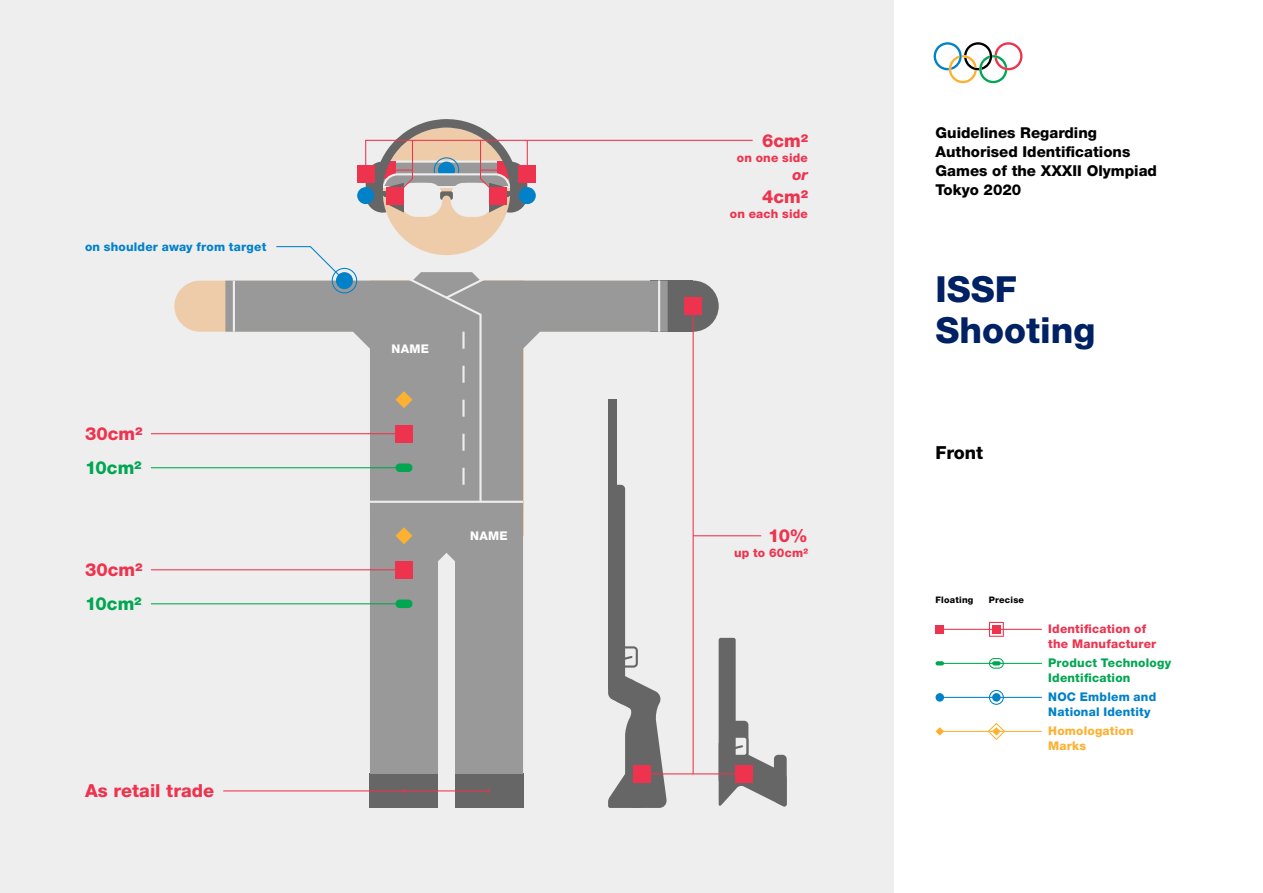
<style>
.page{position:relative;width:1263px;height:893px;background:#fff}
.page>*{position:absolute;margin:0;border:0;box-sizing:border-box;transform-origin:0 0}
.t1{font:800 36px/40.5px "Helvetica Neue LT Std";color:#002163}
.t2{font:800 18px "Helvetica Neue LT Std";letter-spacing:.005em;color:#ee334e}
.t3{font:800 18px "Helvetica Neue LT Std";letter-spacing:.005em;color:#00a651}
.Subtitle{font:800 18px "Helvetica Neue LT Std";color:#000}
.t4{font:800 15px/18.8px "Helvetica Neue LT Std";color:#000}
.t5{font:italic 800 15px "Helvetica Neue LT Std";color:#ee334e}
.t6{font:800 12px/15px "Helvetica Neue LT Std";letter-spacing:.02em;color:#ee334e}
.t7{font:800 12px/15px "Helvetica Neue LT Std";letter-spacing:.015em;color:#0081c8}
.t8{font:800 12px/15px "Helvetica Neue LT Std";letter-spacing:.02em;color:#00a651}
.t9{font:800 12px/15px "Helvetica Neue LT Std";letter-spacing:.015em;color:#fcb131}
.t10{font:800 12px "Helvetica Neue LT Std";letter-spacing:.025em;color:#fff}
.t11{font:800 9px "Helvetica Neue LT Std";letter-spacing:.025em;color:#000}
</style>
<div class="page">
<div style="left:0;top:0;width:893px;height:893px;background:#eee"></div>
<svg style="left:934px;top:42px;width:88px;height:41px"></svg>
<div style="left:727px;top:721px;width:21px;height:42px;background:#666;border-radius:4px"></div>
<svg style="left:719px;top:736px;width:68px;height:71px"></svg>
<div style="left:719px;top:638px;width:17px;height:144px;background:#666;border-radius:2px"></div>
<svg style="left:608px;top:510px;width:59px;height:298px"></svg>
<div style="left:383px;top:128px;width:127px;height:127px;background:#eca;border-radius:50%"></div>
<div style="left:174px;top:281px;width:545px;height:51px;background:#eca;border-radius:26px"></div>
<div style="left:370px;top:774px;width:68px;height:34px;background:#666"></div>
<div style="left:455px;top:774px;width:68px;height:34px;background:#666"></div>
<div style="left:651px;top:281px;width:42px;height:51px;background:#666"></div>
<div style="left:668px;top:281px;width:51px;height:51px;background:#666;border-radius:50%"></div>
<div style="left:685px;top:298px;width:17px;height:17px;background:#ee334e"></div>
<hr style="left:693px;top:306px;width:1px;height:468px;background:#ee334e">
<svg style="left:225px;top:272px;width:443px;height:238px"></svg>
<hr style="left:658px;top:281px;width:2px;height:51px;background:#eee">
<hr style="left:233px;top:281px;width:2px;height:51px;background:#eee">
<hr style="left:151px;top:467px;width:253px;height:1px;background:#00a651">
<hr style="left:151px;top:433px;width:253px;height:1px;background:#ee334e">
<hr style="left:151px;top:569px;width:253px;height:1px;background:#ee334e">
<hr style="left:151px;top:603px;width:253px;height:1px;background:#00a651">
<svg style="left:370px;top:276px;width:153px;height:498px;background:#9f9e9d"></svg>
<div style="left:634px;top:765px;width:17px;height:17px;background:#ee334e"></div>
<div style="left:736px;top:765px;width:17px;height:17px;background:#ee334e"></div>
<hr style="left:642px;top:773px;width:102px;height:1px;background:#ee334e">
<hr style="left:693px;top:535px;width:68px;height:1px;background:#ee334e">
<svg style="left:275px;top:246px;width:82px;height:47px"></svg>
<div style="left:451px;top:183px;width:42px;height:34px;background:#eee;border-radius:17px"></div>
<div style="left:400px;top:183px;width:42px;height:34px;background:#eee;border-radius:17px"></div>
<div style="left:357px;top:187px;width:17px;height:17px;background:#0081c8;border-radius:50%"></div>
<div style="left:357px;top:166px;width:17px;height:17px;background:#ee334e"></div>
<hr style="left:223px;top:790px;width:266px;height:1px;background:#ee334e">
<svg style="left:365px;top:119px;width:388px;height:94px"></svg>
<hr style="left:940px;top:629px;width:102px;height:1px;background:#ee334e">
<div style="left:935px;top:625px;width:9px;height:9px;background:#ee334e"></div>
<svg style="left:989px;top:622px;width:15px;height:15px"></svg>
<div style="left:992px;top:625px;width:9px;height:9px;background:#ee334e"></div>
<hr style="left:940px;top:663px;width:102px;height:1px;background:#00a651">
<svg style="left:935px;top:661px;width:9px;height:4px"></svg>
<svg style="left:989px;top:658px;width:15px;height:11px"></svg>
<hr style="left:940px;top:697px;width:102px;height:1px;background:#0081c8">
<div style="left:935px;top:693px;width:9px;height:9px;background:#0081c8;border-radius:50%"></div>
<svg style="left:989px;top:690px;width:15px;height:15px"></svg>
<div style="left:992px;top:693px;width:9px;height:9px;background:#0081c8;border-radius:50%"></div>
<hr style="left:940px;top:731px;width:102px;height:1px;background:#fcb131">
<svg style="left:935px;top:727px;width:9px;height:9px"></svg>
<svg style="left:988px;top:723px;width:17px;height:17px"></svg>
<p class="t7" style="left:85px;top:239px;width:183px">on shoulder away from target</p>
<p class="t2" style="left:85px;top:423px;width:59px">30cm2</p>
<p class="t3" style="left:85px;top:457px;width:58px">10cm2</p>
<p class="t2" style="left:85px;top:559px;width:59px">30cm2</p>
<p class="t3" style="left:85px;top:593px;width:58px">10cm2</p>
<p class="t2" style="left:85px;top:780px;width:131px">As retail trade</p>
<p class="t10" style="left:392px;top:341px;width:39px">NAME</p>
<p class="t10" style="left:470px;top:529px;width:39px">NAME</p>
<p class="t2" style="left:762px;top:130px;width:47px">6cm2</p>
<p class="t6" style="left:737px;top:150px;width:73px">on one side</p>
<p class="t5" style="left:792px;top:166px;width:17px">or</p>
<p class="t2" style="left:762px;top:186px;width:47px">4cm2</p>
<p class="t6" style="left:730px;top:206px;width:80px">on each side</p>
<p class="t2" style="left:768px;top:525px;width:41px">10%</p>
<p class="t6" style="left:734px;top:545px;width:75px">up to 60cm2</p>
<p class="t4" style="left:935px;top:124px;width:223px">Guidelines Regarding<br>Authorised Identifications<br>Games of the XXXII Olympiad<br>Tokyo 2020</p>
<h1 class="t1" style="left:935px;top:269px;width:162px">ISSF<br>Shooting</h1>
<p class="Subtitle" style="left:935px;top:442px;width:49px">Front</p>
<p class="t11" style="left:935px;top:594px;width:39px">Floating</p>
<p class="t11" style="left:989px;top:594px;width:37px">Precise</p>
<p class="t6" style="left:1048px;top:621px;width:110px">Identification of the Manufacturer</p>
<p class="t8" style="left:1048px;top:655px;width:124px">Product Technology<br>Identification</p>
<p class="t7" style="left:1048px;top:689px;width:110px">NOC Emblem and<br>National Identity</p>
<p class="t9" style="left:1048px;top:723px;width:87px">Homologation<br>Marks</p>
</div>
